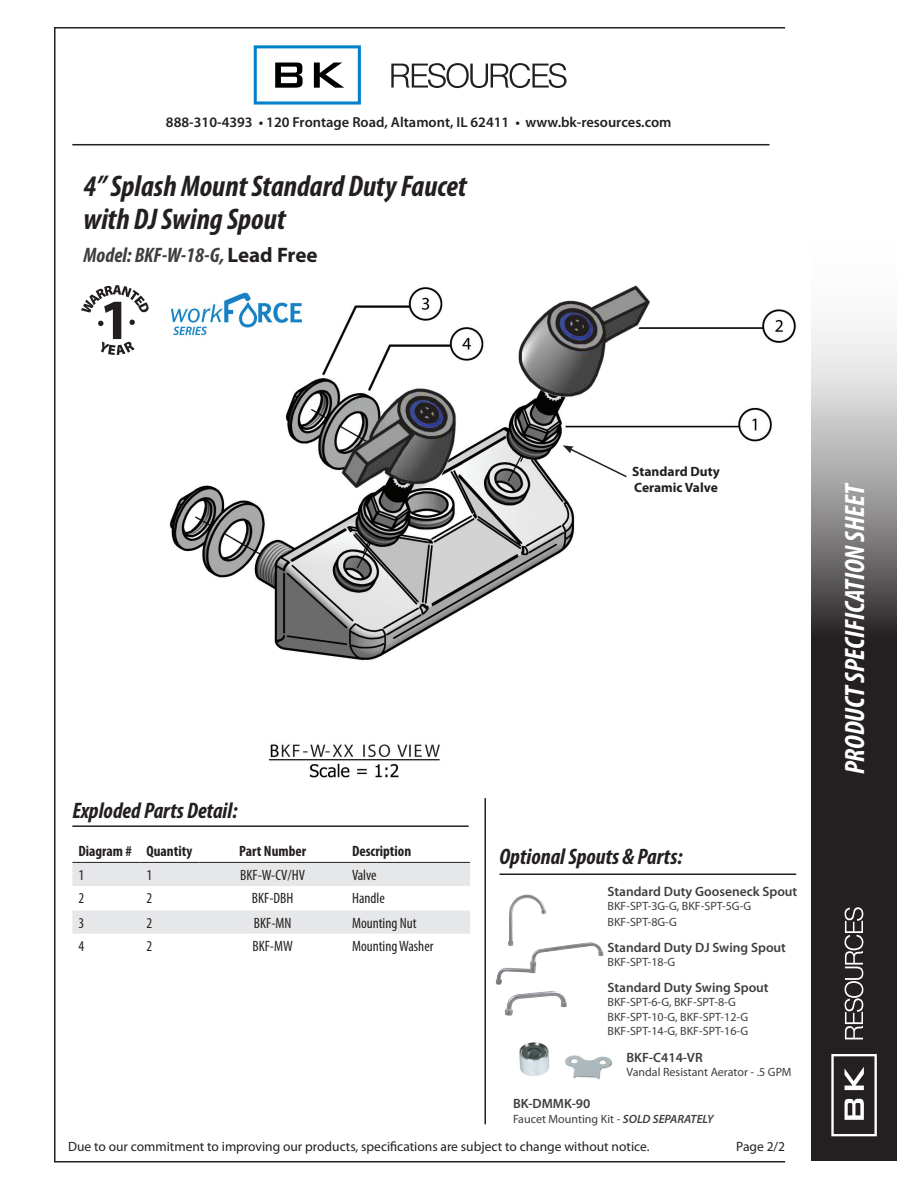
<style>
.page{position:relative;width:918px;height:1188px;background:#fff}
.page>*{position:absolute;margin:0;border:0;box-sizing:border-box;transform-origin:0 0}
.t1{font:700 57.3px "Myriad Pro";color:#231f20}
.t2{font:italic 700 condensed 30px/33px "Myriad Pro";color:#231f20}
.t3{font:italic 700 condensed 28.05px "Myriad Pro";letter-spacing:-.005em;color:#fff}
.t4{font:italic 700 condensed 22.5px "Myriad Pro";color:#231f20}
.t5{font:italic 700 condensed 21px "Myriad Pro";color:#3e3e3f}
.t6{font:condensed 15px "Myriad Pro";color:#231f20}
.t7{font:700 condensed 15px "Myriad Pro";color:#231f20}
.t8{font:600 14.55px "Myriad Pro";color:#231f20}
.t9{font:13.5px "Myriad Pro";color:#231f20}
.t10{font:600 13.5px "Myriad Pro";color:#3e3e3f}
.t11{font:700 13.5px/16.2px "Myriad Pro";color:#231f20}
.t12{font:12px/14.4px "Myriad Pro";color:#3e3e3f}
.s1{font-style:normal;font-stretch:normal;color:#231f20}
.s2{font-weight:600;font-style:italic}
</style>
<div class="page">
<hr style="left:54px;top:1161px;width:731px;height:1px;background:#231f20">
<hr style="left:54px;top:27px;width:731px;height:1px;background:#231f20">
<hr style="left:54px;top:27px;width:2px;height:1134px;background:#231f20">
<svg style="left:254px;top:45px;width:107px;height:60px"></svg>
<svg style="left:391px;top:63px;width:176px;height:25px"></svg>
<hr style="left:72px;top:144px;width:698px;height:1px;background:#231f20">
<svg style="left:811px;top:325px;width:86px;height:836px;background:#565354"></svg>
<svg style="left:845px;top:907px;width:18px;height:132px"></svg>
<svg style="left:831px;top:1054px;width:46px;height:82px"></svg>
<img style="left:169px;top:285px;width:627px;height:493px">
<svg style="left:72px;top:863px;width:398px;height:71px"></svg>
<hr style="left:72px;top:862px;width:68px;height:1px;background:#231f20">
<hr style="left:140px;top:862px;width:59px;height:1px;background:#231f20">
<hr style="left:199px;top:862px;width:147px;height:1px;background:#231f20">
<hr style="left:346px;top:862px;width:124px;height:1px;background:#231f20">
<svg style="left:563px;top:445px;width:65px;height:34px"></svg>
<hr style="left:72px;top:825px;width:397px;height:2px;background:#231f20">
<hr style="left:484px;top:798px;width:2px;height:326px;background:#231f20">
<hr style="left:500px;top:874px;width:296px;height:1px;background:#231f20">
<img style="left:519px;top:1042px;width:94px;height:38px">
<img style="left:508px;top:894px;width:39px;height:48px">
<img style="left:504px;top:991px;width:63px;height:25px">
<img style="left:496px;top:942px;width:108px;height:43px">
<svg style="left:81px;top:285px;width:68px;height:28px"></svg>
<svg style="left:101px;top:341px;width:34px;height:14px"></svg>
<svg style="left:129px;top:320px;width:6px;height:5px"></svg>
<svg style="left:98px;top:321px;width:6px;height:5px"></svg>
<img style="left:169px;top:286px;width:138px;height:59px">
<p class="t8" style="left:166px;top:113px;width:507px">888-310-4393 • 120 Frontage Road, Altamont, IL 62411 • www.bk-resources.com</p>
<h2 class="t2" style="left:84px;top:169px;width:385px">4” Splash Mount Standard Duty Faucet with DJ Swing Spout</h2>
<h3 class="t5" style="left:84px;top:242px;width:236px">Model: BKF-W-18-G, <span class="s1">Lead Free</span></h3>
<h1 class="t1" style="left:99px;top:282px;width:33px">1</h1>
<p class="t11" style="left:632px;top:463px;width:89px">Standard Duty<br>Ceramic Valve</p>
<h3 class="t4" style="left:72px;top:796px;width:167px">Exploded Parts Detail:</h3>
<p class="t7" style="left:78px;top:842px;width:116px">Diagram # Quantity</p>
<p class="t7" style="left:239px;top:842px;width:68px">Part Number</p>
<p class="t7" style="left:352px;top:842px;width:61px">Description</p>
<p class="t6" style="left:78px;top:866px;width:7px">1</p>
<p class="t6" style="left:146px;top:866px;width:7px">1</p>
<p class="t6" style="left:240px;top:866px;width:66px">BKF-W-CV/HV</p>
<p class="t6" style="left:352px;top:866px;width:26px">Valve</p>
<p class="t6" style="left:78px;top:889px;width:7px">2</p>
<p class="t6" style="left:146px;top:889px;width:7px">2</p>
<p class="t6" style="left:252px;top:889px;width:43px">BKF-DBH</p>
<p class="t6" style="left:352px;top:889px;width:34px">Handle</p>
<p class="t6" style="left:78px;top:914px;width:7px">3</p>
<p class="t6" style="left:146px;top:914px;width:7px">2</p>
<p class="t6" style="left:254px;top:914px;width:39px">BKF-MN</p>
<p class="t6" style="left:352px;top:914px;width:66px">Mounting Nut</p>
<p class="t6" style="left:78px;top:937px;width:7px">4</p>
<p class="t6" style="left:146px;top:937px;width:7px">2</p>
<p class="t6" style="left:253px;top:937px;width:42px">BKF-MW</p>
<p class="t6" style="left:352px;top:937px;width:83px">Mounting Washer</p>
<h3 class="t4" style="left:500px;top:842px;width:185px">Optional Spouts &amp; Parts:</h3>
<p class="t10" style="left:608px;top:883px;width:191px">Standard Duty Gooseneck Spout</p>
<p class="t12" style="left:608px;top:898px;width:145px;line-height:16.2px">BKF-SPT-3G-G, BKF-SPT-5G-G<br>BKF-SPT-8G-G</p>
<p class="t10" style="left:608px;top:939px;width:180px">Standard Duty DJ Swing Spout</p>
<p class="t12" style="left:608px;top:955px;width:69px">BKF-SPT-18-G</p>
<p class="t10" style="left:608px;top:979px;width:163px">Standard Duty Swing Spout</p>
<p class="t12" style="left:608px;top:995px;width:142px">BKF-SPT-6-G, BKF-SPT-8-G<br>BKF-SPT-10-G, BKF-SPT-12-G<br>BKF-SPT-14-G, BKF-SPT-16-G</p>
<p class="t10" style="left:626px;top:1049px;width:78px">BKF-C414-VR</p>
<p class="t12" style="left:626px;top:1065px;width:167px">Vandal Resistant Aerator - .5 GPM</p>
<p class="t10" style="left:513px;top:1095px;width:79px">BK-DMMK-90</p>
<p class="t12" style="left:513px;top:1111px;width:202px">Faucet Mounting Kit - <span class="s2">SOLD SEPARATELY</span></p>
<p class="t9" style="left:68px;top:1138px;width:583px">Due to our commitment to improving our products, specifications are subject to change without notice.</p>
<p class="t9" style="left:736px;top:1138px;width:50px">Page 2/2</p>
<h3 class="t3" style="left:837px;top:774px;width:293px;rotate:-90deg">PRODUCT SPECIFICATION SHEET</h3>
</div>
